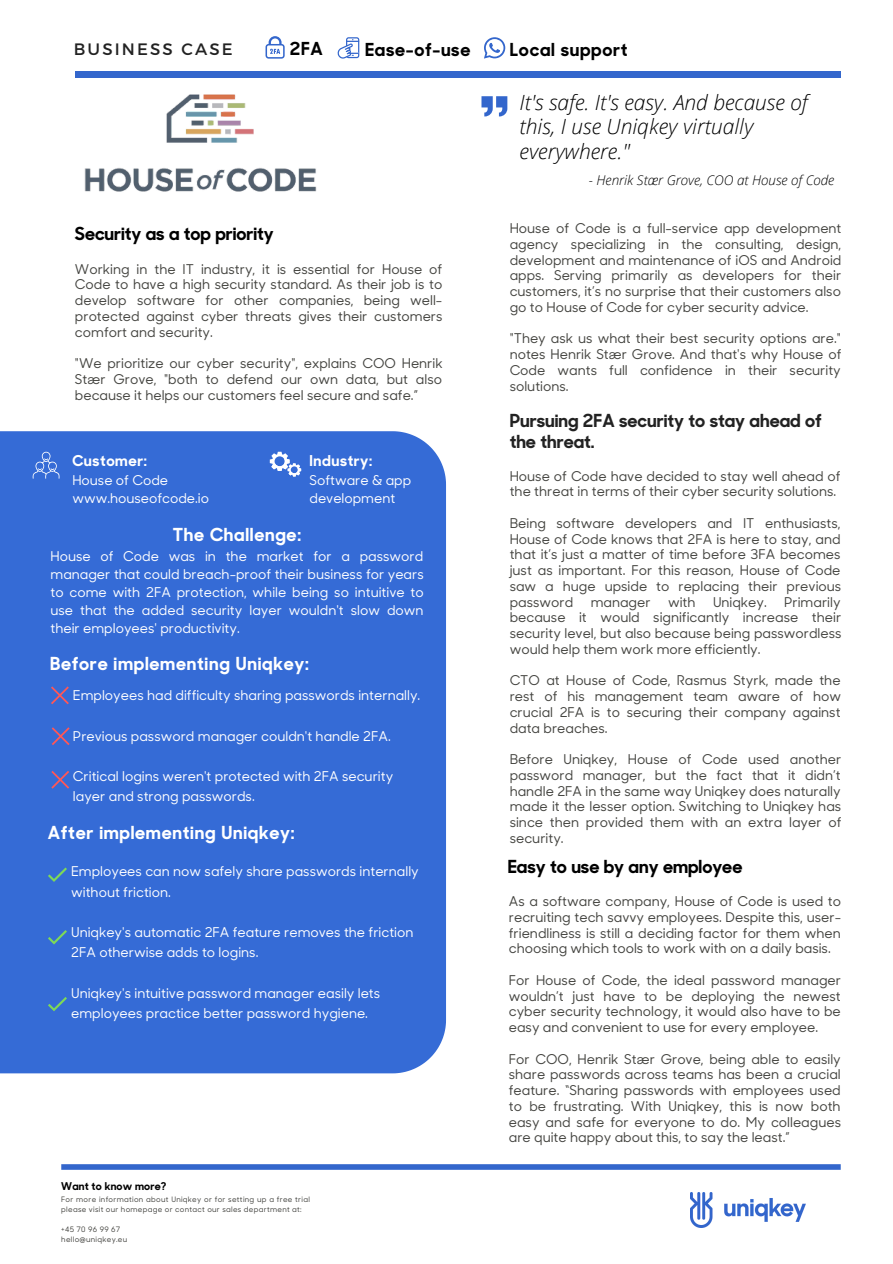
<style>
.page{position:relative;width:893px;height:1264px;background:#fff}
.page>*{position:absolute;margin:0;border:0;box-sizing:border-box;transform-origin:0 0}
.t1{font:italic 300 21px/24.8px "Open Sans";color:#000}
.t2{font:700 18px "Sharp Sans No One";letter-spacing:.04em;color:#fff}
.t3{font:700 18px "Sharp Sans No One";color:#000}
.t4{font:700 18px/21.3px "Sharp Sans No One";color:#222}
.t5{font:700 18px "Sharp Sans No One";letter-spacing:.04em;color:#000}
.t6{font:16.5px "Montserrat";letter-spacing:.13em;color:#222}
.t7{font:700 15px "Sharp Sans No One";letter-spacing:.04em;color:#fff}
.t8{font:500 13.5px/15.8px "Sharp Sans No One";color:#444440;text-align:justify}
.t9{font:500 13.5px/18px "Sharp Sans No One";color:#fff}
.t10{font:italic 300 13.5px "Open Sans";color:#000}
.t11{font:700 10.8px "Sharp Sans No One";letter-spacing:.015em;color:#000}
.t12{font:500 7.5px/9.9px "Sharp Sans No One";letter-spacing:.04em;color:#444440}
</style>
<div class="page">
<div style="left:75px;top:71px;width:765px;height:7px;background:#36c"></div>
<div style="left:0;top:431px;width:446px;height:642px;background:#356bd6"></div>
<svg style="left:270px;top:452px;width:31px;height:24px"></svg>
<svg style="left:33px;top:452px;width:27px;height:26px"></svg>
<div style="left:61px;top:1164px;width:779px;height:5px;background:#36c"></div>
<img style="left:690px;top:1192px;width:115px;height:35px">
<svg style="left:337px;top:37px;width:22px;height:22px"></svg>
<svg style="left:481px;top:96px;width:26px;height:20px"></svg>
<svg style="left:48px;top:867px;width:19px;height:15px"></svg>
<svg style="left:48px;top:930px;width:19px;height:14px"></svg>
<svg style="left:48px;top:996px;width:19px;height:15px"></svg>
<svg style="left:51px;top:770px;width:18px;height:18px"></svg>
<svg style="left:51px;top:686px;width:18px;height:18px"></svg>
<svg style="left:52px;top:727px;width:18px;height:18px"></svg>
<svg style="left:265px;top:36px;width:19px;height:23px"></svg>
<svg style="left:484px;top:37px;width:21px;height:22px"></svg>
<img style="left:84px;top:94px;width:233px;height:98px">
<p class="t6" style="left:74px;top:39px;width:160px">BUSINESS CASE</p>
<h2 class="t3" style="left:290px;top:36px;width:35px">2FA</h2>
<h2 class="t5" style="left:365px;top:37px;width:107px">Ease-of-use</h2>
<h2 class="t3" style="left:75px;top:221px;width:200px">Security as a top priority</h2>
<p class="t8" style="left:75px;top:260px;width:369px">Working in the IT industry, it is essential for House of Code to have a high security standard. As their job is to develop software for other companies, being well&shy;protected against cyber threats gives their customers comfort and security.</p>
<p class="t8" style="left:75px;top:355px;width:369px">"We prioritize our cyber security", explains COO Henrik Stær Grove, "both to defend our own data, but also because it helps our customers feel secure and safe.”</p>
<p class="t7" style="left:72px;top:450px;width:76px">Customer:</p>
<p class="t9" style="left:72px;top:470px;width:138px">House of Code www.houseofcode.io</p>
<p class="t7" style="left:309px;top:450px;width:64px">Industry:</p>
<p class="t9" style="left:309px;top:470px;width:103px">Software &amp; app development</p>
<h2 class="t2" style="left:173px;top:522px;width:130px">The Challenge:</h2>
<p class="t9" style="left:50px;top:546px;width:375px;text-align:justify">House of Code was in the market for a password manager that could breach-proof their business for years to come with 2FA protection, while being so intuitive to use that the added security layer wouldn't slow down their employees' productivity.</p>
<h2 class="t2" style="left:50px;top:651px;width:260px">Before implementing Uniqkey:</h2>
<p class="t9" style="left:73px;top:685px;width:349px">Employees had difficulty sharing passwords internally.</p>
<p class="t9" style="left:73px;top:726px;width:319px">Previous password manager couldn't handle 2FA.</p>
<p class="t9" style="left:73px;top:765px;width:322px;line-height:20.2px">Critical logins weren't protected with 2FA security layer and strong passwords.</p>
<h2 class="t2" style="left:48px;top:820px;width:248px">After implementing Uniqkey:</h2>
<p class="t9" style="left:71px;top:860px;width:349px;line-height:20.2px">Employees can now safely share passwords internally without friction.</p>
<p class="t9" style="left:71px;top:921px;width:344px;line-height:20.2px">Uniqkey's automatic 2FA feature removes the friction<br>2FA otherwise adds to logins.</p>
<p class="t9" style="left:71px;top:982px;width:310px;line-height:20.2px">Uniqkey's intuitive password manager easily lets employees practice better password hygiene.</p>
<p class="t11" style="left:61px;top:1178px;width:107px">Want to know more?</p>
<p class="t12" style="left:61px;top:1193px;width:250px">For more information about Uniqkey or for setting up a free trial please visit our homepage or contact our sales department at:</p>
<p class="t12" style="left:61px;top:1223px;width:68px">+45 70 96 99 67 hello@uniqkey.eu</p>
<h2 class="t5" style="left:509px;top:37px;width:119px">Local support</h2>
<h1 class="t1" style="left:519px;top:89px;width:289px">It's safe. It's easy. And because of this, I use Uniqkey virtually everywhere."</h1>
<p class="t10" style="left:589px;top:171px;width:247px">- Henrik Stær Grove, COO at House of Code</p>
<p class="t8" style="left:509px;top:220px;width:333px">House of Code is a full-service app development agency specializing in the consulting, design, development and maintenance of iOS and Android apps. Serving primarily as developers for their customers, it’s no surprise that their customers also go to House of Code for cyber security advice.</p>
<p class="t8" style="left:509px;top:330px;width:333px">"They ask us what their best security options are." notes Henrik Stær Grove. And that's why House of Code wants full confidence in their security solutions.</p>
<h2 class="t4" style="left:509px;top:409px;width:313px">Pursuing 2FA security to stay ahead of the threat.</h2>
<p class="t8" style="left:509px;top:467px;width:332px">House of Code have decided to stay well ahead of the threat in terms of their cyber security solutions.</p>
<p class="t8" style="left:509px;top:514px;width:333px">Being software developers and IT enthusiasts, House of Code knows that 2FA is here to stay, and that it’s just a matter of time before 3FA becomes just as important. For this reason, House of Code saw a huge upside to replacing their previous password</p>
<p class="t8" style="left:509px;top:593px;width:333px;text-indent:274px">Primarily because it would significantly increase their security level, but also because being passwordless would help them work more efficiently.</p>
<p class="t8" style="left:509px;top:672px;width:333px">CTO at House of Code, Rasmus Styrk, made the rest of his management team aware of how crucial 2FA is to securing their company against data breaches.</p>
<p class="t8" style="left:509px;top:750px;width:333px">Before Uniqkey, House of Code used another password manager, but the fact that it didn’t handle 2FA in the same way Uniqkey does naturally made it the lesser option. Switching to Uniqkey has since then provided them with an extra layer of security.</p>
<p class="t8" style="left:590px;top:593px;width:61px">manager</p>
<p class="t8" style="left:668px;top:593px;width:29px">with</p>
<p class="t8" style="left:713px;top:593px;width:55px">Uniqkey.</p>
<h2 class="t3" style="left:508px;top:854px;width:236px">Easy to use by any employee</h2>
<p class="t8" style="left:509px;top:893px;width:334px">As a software company, House of Code is used to recruiting tech savvy employees. Despite this, user&shy;friendliness is still a deciding factor for them when choosing which tools to work with on a daily basis.</p>
<p class="t8" style="left:509px;top:971px;width:334px">For House of Code, the ideal password manager wouldn’t just have to be deploying the newest cyber security technology, it would also have to be easy and convenient to use for every employee.</p>
<p class="t8" style="left:509px;top:1050px;width:334px">For COO, Henrik Stær Grove, being able to easily share passwords across teams has been a crucial feature. “Sharing passwords with employees used to be frustrating. With Uniqkey, this is now both easy and safe for everyone to do. My colleagues are quite happy about this, to say the least.”</p>
</div>
